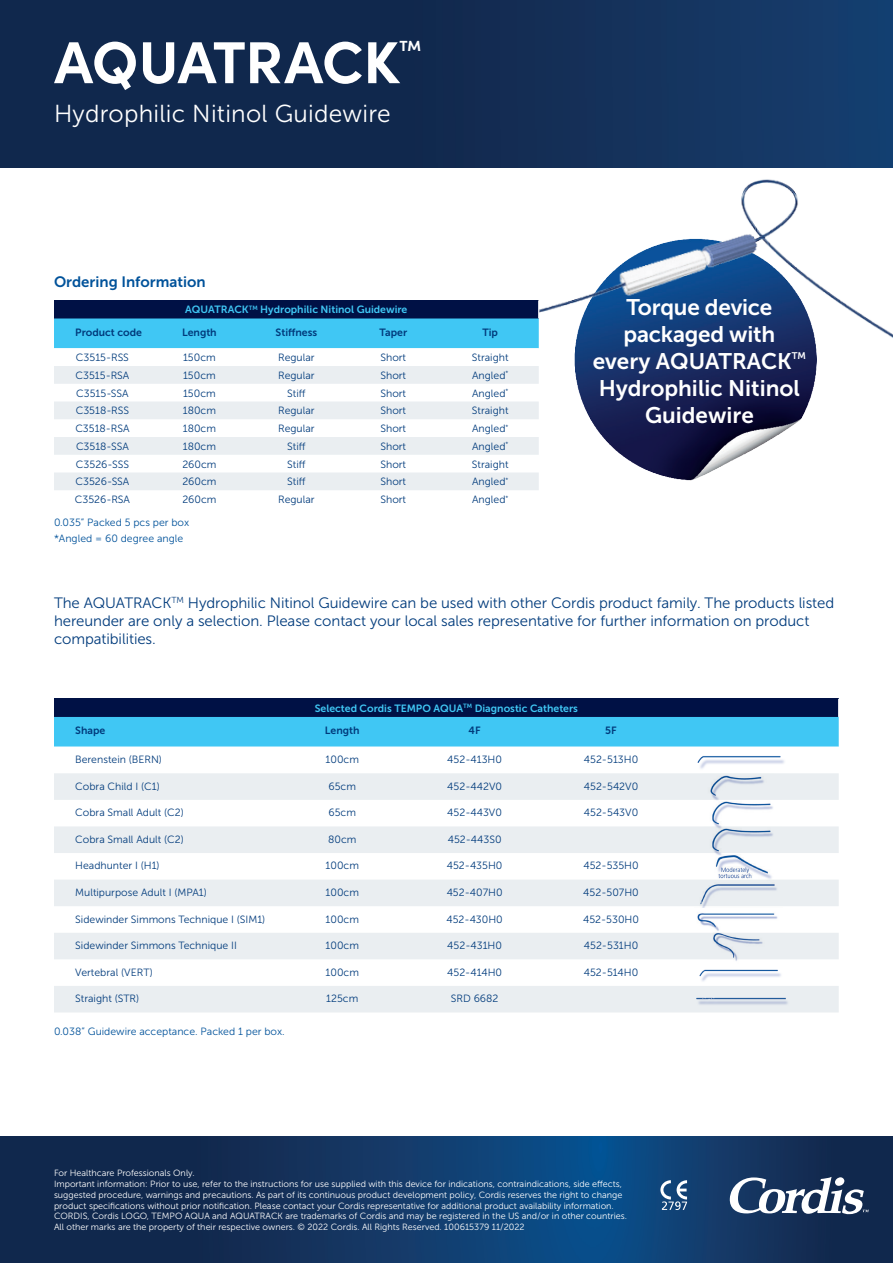
<style>
.page{position:relative;width:893px;height:1263px;background:#fff}
.page>*{position:absolute;margin:0;border:0;box-sizing:border-box;transform-origin:0 0}
.t1{font:700 59.4px "Sofia Pro";letter-spacing:-.015em;color:#fff}
.t2{font:24.45px "Museo Sans 300";letter-spacing:.01em;color:#fff}
.t3{font:22.5px/27px "Museo Sans 700";color:#fff;text-align:center}
.t4{font:15px/18px "Museo Sans 300";letter-spacing:-.005em;color:#013b7c}
.t5{font:15px "Museo Sans 700";color:#01529a}
.t6{font:700 14.7px "Sofia Pro";color:#fff}
.t7{font:10.5px "Museo Sans 300";color:#013b7c}
.t8{font:10.5px "Museo Sans 300";color:#01529a}
.t9{font:10.5px "Museo Sans 700";color:#40c7f4}
.t10{font:10.5px "Museo Sans 700";color:#013b7c}
.t11{font:9.6px "Museo Sans 700";color:#fff}
.t12{font:9px/10.8px "Museo Sans 300";color:#fff}
</style>
<div class="page">
<img style="left:0;top:0;width:893px;height:167px">
<img style="left:0;top:1136px;width:893px;height:127px">
<img style="left:576px;top:379px;width:239px;height:102px">
<svg style="left:54px;top:773px;width:785px;height:239px;fill:#eaeef1"></svg>
<svg style="left:54px;top:699px;width:785px;height:48px;background:#2a83b2"></svg>
<img style="left:697px;top:756px;width:88px;height:13px">
<img style="left:703px;top:773px;width:70px;height:32px">
<img style="left:704px;top:795px;width:78px;height:27px">
<img style="left:704px;top:822px;width:78px;height:36px">
<img style="left:709px;top:852px;width:74px;height:28px">
<img style="left:694px;top:880px;width:89px;height:23px">
<img style="left:692px;top:903px;width:93px;height:32px">
<img style="left:707px;top:926px;width:63px;height:38px">
<img style="left:694px;top:964px;width:94px;height:21px">
<img style="left:689px;top:985px;width:110px;height:27px">
<img style="left:539px;top:179px;width:354px;height:200px">
<svg style="left:54px;top:348px;width:485px;height:1px"></svg>
<svg style="left:54px;top:366px;width:485px;height:124px;fill:#eaeef1"></svg>
<svg style="left:54px;top:300px;width:485px;height:48px;background:#2780b0"></svg>
<svg style="left:730px;top:1177px;width:139px;height:37px"></svg>
<svg style="left:660px;top:1180px;width:27px;height:30px"></svg>
<p class="t1" style="left:54px;top:17px;width:347px">AQUATRACK</p>
<p class="t6" style="left:399px;top:34px;width:23px">TM</p>
<p class="t2" style="left:54px;top:100px;width:338px">Hydrophilic Nitinol Guidewire</p>
<p class="t5" style="left:54px;top:274px;width:153px">Ordering Information</p>
<p class="t9" style="left:185px;top:304px;width:224px">AQUATRACK<sup>TM</sup> Hydrophilic Nitinol Guidewire</p>
<p class="t10" style="left:75px;top:326px;width:68px">Product code</p>
<p class="t10" style="left:182px;top:326px;width:36px">Length</p>
<p class="t10" style="left:276px;top:326px;width:43px">Stiffness</p>
<p class="t10" style="left:379px;top:326px;width:29px">Taper</p>
<p class="t10" style="left:482px;top:326px;width:17px">Tip</p>
<p class="t7" style="left:76px;top:352px;width:54px">C3515-RSS</p>
<p class="t7" style="left:183px;top:352px;width:34px">150cm</p>
<p class="t7" style="left:278px;top:352px;width:38px">Regular</p>
<p class="t7" style="left:380px;top:352px;width:27px">Short</p>
<p class="t7" style="left:472px;top:352px;width:38px">Straight</p>
<p class="t7" style="left:76px;top:370px;width:55px">C3515-RSA</p>
<p class="t7" style="left:183px;top:370px;width:34px">150cm</p>
<p class="t7" style="left:278px;top:370px;width:38px">Regular</p>
<p class="t7" style="left:380px;top:370px;width:27px">Short</p>
<p class="t7" style="left:472px;top:370px;width:38px">Angled<sup>*</sup></p>
<p class="t7" style="left:76px;top:387px;width:54px">C3515-SSA</p>
<p class="t7" style="left:183px;top:387px;width:34px">150cm</p>
<p class="t7" style="left:287px;top:387px;width:20px">Stiff</p>
<p class="t7" style="left:380px;top:387px;width:27px">Short</p>
<p class="t7" style="left:472px;top:387px;width:38px">Angled<sup>*</sup></p>
<p class="t7" style="left:76px;top:405px;width:55px">C3518-RSS</p>
<p class="t7" style="left:183px;top:405px;width:35px">180cm</p>
<p class="t7" style="left:278px;top:405px;width:38px">Regular</p>
<p class="t7" style="left:380px;top:405px;width:27px">Short</p>
<p class="t7" style="left:472px;top:405px;width:38px">Straight</p>
<p class="t7" style="left:75px;top:423px;width:56px">C3518-RSA</p>
<p class="t7" style="left:183px;top:423px;width:35px">180cm</p>
<p class="t7" style="left:278px;top:423px;width:38px">Regular</p>
<p class="t7" style="left:380px;top:423px;width:27px">Short</p>
<p class="t7" style="left:472px;top:423px;width:38px">Angled<sup>*</sup></p>
<p class="t7" style="left:76px;top:440px;width:54px">C3518-SSA</p>
<p class="t7" style="left:183px;top:440px;width:35px">180cm</p>
<p class="t7" style="left:287px;top:440px;width:20px">Stiff</p>
<p class="t7" style="left:380px;top:440px;width:27px">Short</p>
<p class="t7" style="left:472px;top:440px;width:38px">Angled<sup>*</sup></p>
<p class="t7" style="left:76px;top:458px;width:55px">C3526-SSS</p>
<p class="t7" style="left:182px;top:458px;width:36px">260cm</p>
<p class="t7" style="left:287px;top:458px;width:20px">Stiff</p>
<p class="t7" style="left:380px;top:458px;width:27px">Short</p>
<p class="t7" style="left:472px;top:458px;width:38px">Straight</p>
<p class="t7" style="left:76px;top:476px;width:55px">C3526-SSA</p>
<p class="t7" style="left:182px;top:476px;width:36px">260cm</p>
<p class="t7" style="left:287px;top:476px;width:20px">Stiff</p>
<p class="t7" style="left:380px;top:476px;width:27px">Short</p>
<p class="t7" style="left:472px;top:476px;width:38px">Angled<sup>*</sup></p>
<p class="t7" style="left:75px;top:494px;width:57px">C3526-RSA</p>
<p class="t7" style="left:182px;top:494px;width:36px">260cm</p>
<p class="t7" style="left:278px;top:494px;width:38px">Regular</p>
<p class="t7" style="left:380px;top:494px;width:27px">Short</p>
<p class="t7" style="left:472px;top:494px;width:38px">Angled<sup>*</sup></p>
<p class="t8" style="left:54px;top:517px;width:137px">0.035” Packed 5 pcs per box</p>
<p class="t8" style="left:54px;top:532px;width:131px">*Angled = 60 degree angle</p>
<p class="t3" style="left:626px;top:293px;width:147px">Torque device</p>
<p class="t3" style="left:623px;top:320px;width:153px">packaged with</p>
<p class="t3" style="left:593px;top:347px;width:200px">every AQUATRACK</p>
<p class="t11" style="left:792px;top:350px;width:16px">TM</p>
<p class="t3" style="left:599px;top:374px;width:203px">Hydrophilic Nitinol<br>Guidewire</p>
<p class="t4" style="left:54px;top:594px;width:782px">The AQUATRACK<sup>TM</sup> Hydrophilic Nitinol Guidewire can be used with other Cordis product family. The products listed hereunder are only a selection. Please contact your local sales representative for further information on product compatibilities.</p>
<p class="t9" style="left:315px;top:702px;width:265px">Selected Cordis TEMPO AQUA<sup>TM</sup> Diagnostic Catheters</p>
<p class="t10" style="left:75px;top:725px;width:32px">Shape</p>
<p class="t10" style="left:325px;top:725px;width:36px">Length</p>
<p class="t10" style="left:469px;top:725px;width:14px">4F</p>
<p class="t10" style="left:605px;top:725px;width:13px">5F</p>
<p class="t7" style="left:75px;top:754px;width:88px">Berenstein (BERN)</p>
<p class="t7" style="left:326px;top:754px;width:35px">100cm</p>
<p class="t7" style="left:447px;top:754px;width:56px">452-413H0</p>
<p class="t7" style="left:584px;top:754px;width:56px">452-513H0</p>
<p class="t7" style="left:75px;top:780px;width:86px">Cobra Child I (C1)</p>
<p class="t7" style="left:329px;top:780px;width:29px">65cm</p>
<p class="t7" style="left:447px;top:780px;width:56px">452-442V0</p>
<p class="t7" style="left:584px;top:780px;width:56px">452-542V0</p>
<p class="t7" style="left:75px;top:807px;width:110px">Cobra Small Adult (C2)</p>
<p class="t7" style="left:329px;top:807px;width:29px">65cm</p>
<p class="t7" style="left:447px;top:807px;width:56px">452-443V0</p>
<p class="t7" style="left:584px;top:807px;width:56px">452-543V0</p>
<p class="t7" style="left:75px;top:833px;width:110px">Cobra Small Adult (C2)</p>
<p class="t7" style="left:328px;top:833px;width:30px">80cm</p>
<p class="t7" style="left:448px;top:833px;width:55px">452-443S0</p>
<p class="t7" style="left:75px;top:860px;width:86px">Headhunter I (H1)</p>
<p class="t7" style="left:326px;top:860px;width:35px">100cm</p>
<p class="t7" style="left:447px;top:860px;width:57px">452-435H0</p>
<p class="t7" style="left:583px;top:860px;width:57px">452-535H0</p>
<p class="t7" style="left:75px;top:887px;width:133px">Multipurpose Adult I (MPA1)</p>
<p class="t7" style="left:326px;top:887px;width:35px">100cm</p>
<p class="t7" style="left:447px;top:887px;width:57px">452-407H0</p>
<p class="t7" style="left:583px;top:887px;width:57px">452-507H0</p>
<p class="t7" style="left:75px;top:913px;width:192px">Sidewinder Simmons Technique I (SIM1)</p>
<p class="t7" style="left:326px;top:913px;width:35px">100cm</p>
<p class="t7" style="left:446px;top:913px;width:58px">452-430H0</p>
<p class="t7" style="left:583px;top:913px;width:57px">452-530H0</p>
<p class="t7" style="left:75px;top:940px;width:163px">Sidewinder Simmons Technique II</p>
<p class="t7" style="left:326px;top:940px;width:35px">100cm</p>
<p class="t7" style="left:447px;top:940px;width:56px">452-431H0</p>
<p class="t7" style="left:584px;top:940px;width:56px">452-531H0</p>
<p class="t7" style="left:75px;top:966px;width:79px">Vertebral (VERT)</p>
<p class="t7" style="left:326px;top:966px;width:35px">100cm</p>
<p class="t7" style="left:447px;top:966px;width:56px">452-414H0</p>
<p class="t7" style="left:584px;top:966px;width:56px">452-514H0</p>
<p class="t7" style="left:75px;top:993px;width:65px">Straight (STR)</p>
<p class="t7" style="left:326px;top:993px;width:34px">125cm</p>
<p class="t7" style="left:451px;top:993px;width:49px">SRD 6682</p>
<p class="t8" style="left:54px;top:1026px;width:232px">0.038” Guidewire acceptance. Packed 1 per box.</p>
<p class="t12" style="left:54px;top:1168px;width:574px">For Healthcare Professionals Only.<br>Important information: Prior to use, refer to the instructions for use supplied with this device for indications, contraindications, side effects, suggested procedure, warnings and precautions. As part of its continuous product development policy, Cordis reserves the right to change product specifications without prior notification. Please contact your Cordis representative for additional product availability information.<br>CORDIS, Cordis LOGO, TEMPO AQUA and AQUATRACK are trademarks of Cordis and may be registered in the US and/or in other countries.<br>All other marks are the property of their respective owners. © 2022 Cordis. All Rights Reserved. 100615379 11/2022</p>
</div>
